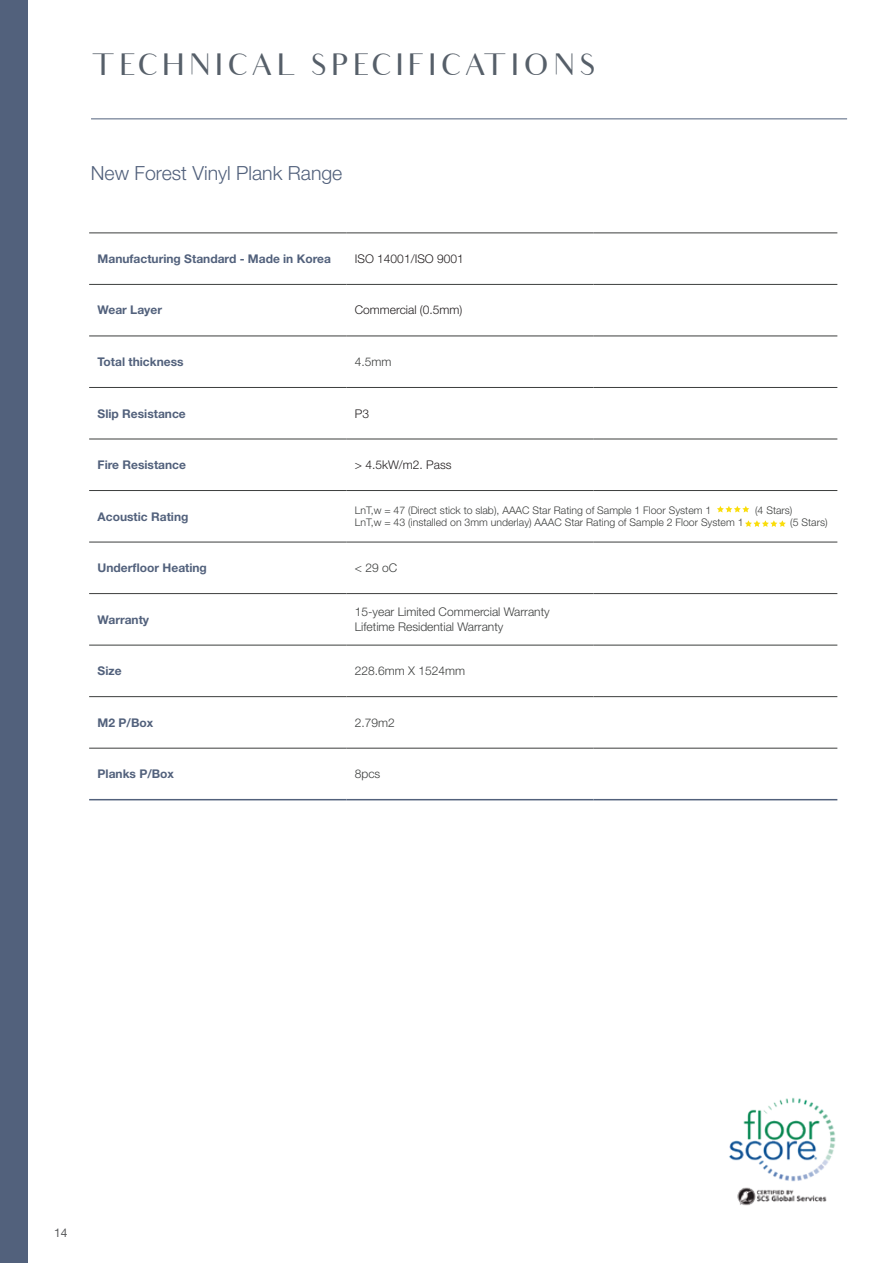
<style>
.page{position:relative;width:893px;height:1263px;background:#fff}
.page>*{position:absolute;margin:0;border:0;box-sizing:border-box;transform-origin:0 0}
.t1{font:30px "Audrey";letter-spacing:.1em;color:#565f69}
.t2{font:300 19.5px "Helvetica Neue LT Std";color:#52617c}
.t3{font:700 12px "Helvetica Neue LT Std";color:#52617c}
.t4{font:300 12px "Helvetica Neue LT Std";color:#3c3e3d}
.t5{font:300 12px "Helvetica Neue LT Std";color:#231f20}
.t6{font:12px "Helvetica Neue";color:#57585a}
.t7{font:300 10.5px "Helvetica Neue LT Std";color:#3c3e3d}
</style>
<div class="page">
<div style="left:0;top:0;width:28px;height:1263px;background:#52617c"></div>
<hr style="left:89px;top:233px;width:257px;height:1px;background:#3c3e3d">
<hr style="left:346px;top:233px;width:248px;height:1px;background:#3c3e3d">
<hr style="left:89px;top:284px;width:257px;height:1px;background:#3c3e3d">
<hr style="left:89px;top:336px;width:257px;height:1px;background:#3c3e3d">
<hr style="left:89px;top:387px;width:257px;height:1px;background:#3c3e3d">
<hr style="left:89px;top:439px;width:257px;height:1px;background:#3c3e3d">
<hr style="left:346px;top:439px;width:248px;height:1px;background:#3c3e3d">
<hr style="left:89px;top:490px;width:257px;height:1px;background:#3c3e3d">
<hr style="left:346px;top:490px;width:248px;height:1px;background:#3c3e3d">
<hr style="left:594px;top:439px;width:243px;height:1px;background:#3c3e3d">
<hr style="left:594px;top:490px;width:243px;height:1px;background:#3c3e3d">
<hr style="left:594px;top:233px;width:243px;height:1px;background:#3c3e3d">
<hr style="left:89px;top:799px;width:257px;height:1px;background:#52617c">
<hr style="left:346px;top:799px;width:248px;height:1px;background:#52617c">
<hr style="left:594px;top:799px;width:243px;height:1px;background:#52617c">
<hr style="left:89px;top:542px;width:257px;height:1px;background:#3c3e3d">
<hr style="left:89px;top:593px;width:257px;height:1px;background:#3c3e3d">
<hr style="left:89px;top:645px;width:257px;height:1px;background:#3c3e3d">
<hr style="left:89px;top:696px;width:257px;height:1px;background:#3c3e3d">
<hr style="left:346px;top:593px;width:248px;height:1px;background:#3c3e3d">
<hr style="left:346px;top:645px;width:248px;height:1px;background:#3c3e3d">
<hr style="left:346px;top:696px;width:248px;height:1px;background:#3c3e3d">
<hr style="left:594px;top:593px;width:243px;height:1px;background:#3c3e3d">
<hr style="left:594px;top:645px;width:243px;height:1px;background:#3c3e3d">
<hr style="left:594px;top:696px;width:243px;height:1px;background:#3c3e3d">
<hr style="left:89px;top:748px;width:257px;height:1px;background:#3c3e3d">
<hr style="left:346px;top:748px;width:248px;height:1px;background:#3c3e3d">
<hr style="left:346px;top:284px;width:248px;height:1px;background:#3c3e3d">
<hr style="left:594px;top:284px;width:243px;height:1px;background:#3c3e3d">
<hr style="left:346px;top:336px;width:248px;height:1px;background:#3c3e3d">
<hr style="left:594px;top:336px;width:243px;height:1px;background:#3c3e3d">
<hr style="left:346px;top:387px;width:248px;height:1px;background:#3c3e3d">
<hr style="left:594px;top:387px;width:243px;height:1px;background:#3c3e3d">
<hr style="left:346px;top:542px;width:248px;height:1px;background:#3c3e3d">
<hr style="left:594px;top:542px;width:243px;height:1px;background:#3c3e3d">
<hr style="left:594px;top:748px;width:243px;height:1px;background:#3c3e3d">
<hr style="left:91px;top:118px;width:756px;height:1px;background:#52617c">
<svg style="left:717px;top:506px;width:32px;height:6px"></svg>
<svg style="left:745px;top:520px;width:41px;height:7px"></svg>
<img style="left:729px;top:1097px;width:107px;height:109px">
<p class="t1" style="left:91px;top:48px;width:508px">T ECHNICAL SPECIFICAT IONS</p>
<p class="t2" style="left:91px;top:161px;width:253px">New Forest Vinyl Plank Range</p>
<p class="t3" style="left:98px;top:251px;width:235px">Manufacturing Standard - Made in Korea</p>
<p class="t5" style="left:355px;top:251px;width:110px">ISO 14001/ISO 9001</p>
<p class="t3" style="left:98px;top:303px;width:66px">Wear Layer</p>
<p class="t5" style="left:355px;top:303px;width:109px">Commercial (0.5mm)</p>
<p class="t3" style="left:98px;top:354px;width:87px">Total thickness</p>
<p class="t4" style="left:355px;top:354px;width:38px">4.5mm</p>
<p class="t3" style="left:98px;top:406px;width:90px">Slip Resistance</p>
<p class="t5" style="left:355px;top:406px;width:16px">P3</p>
<p class="t3" style="left:98px;top:457px;width:90px">Fire Resistance</p>
<p class="t5" style="left:355px;top:457px;width:98px">&gt; 4.5kW/m2. Pass</p>
<p class="t3" style="left:98px;top:509px;width:92px">Acoustic Rating</p>
<p class="t7" style="left:355px;top:504px;width:358px">LnT,w = 47 (Direct stick to slab), AAAC Star Rating of Sample 1 Floor System 1</p>
<p class="t7" style="left:755px;top:504px;width:39px">(4 Stars)</p>
<p class="t7" style="left:355px;top:516px;width:390px">LnT,w = 43 (installed on 3mm underlay) AAAC Star Rating of Sample 2 Floor System 1</p>
<p class="t7" style="left:790px;top:516px;width:39px">(5 Stars)</p>
<p class="t3" style="left:98px;top:560px;width:111px">Underfloor Heating</p>
<p class="t4" style="left:355px;top:560px;width:44px">&lt; 29 oC</p>
<p class="t3" style="left:98px;top:612px;width:53px">Warranty</p>
<p class="t4" style="left:355px;top:605px;width:196px">15-year Limited Commercial Warranty</p>
<p class="t4" style="left:355px;top:619px;width:150px">Lifetime Residential Warranty</p>
<p class="t3" style="left:98px;top:663px;width:25px">Size</p>
<p class="t4" style="left:355px;top:663px;width:112px">228.6mm X 1524mm</p>
<p class="t3" style="left:98px;top:715px;width:57px">M2 P/Box</p>
<p class="t4" style="left:355px;top:715px;width:42px">2.79m2</p>
<p class="t3" style="left:98px;top:766px;width:78px">Planks P/Box</p>
<p class="t4" style="left:355px;top:767px;width:27px">8pcs</p>
<p class="t6" style="left:54px;top:1224px;width:15px">14</p>
</div>
